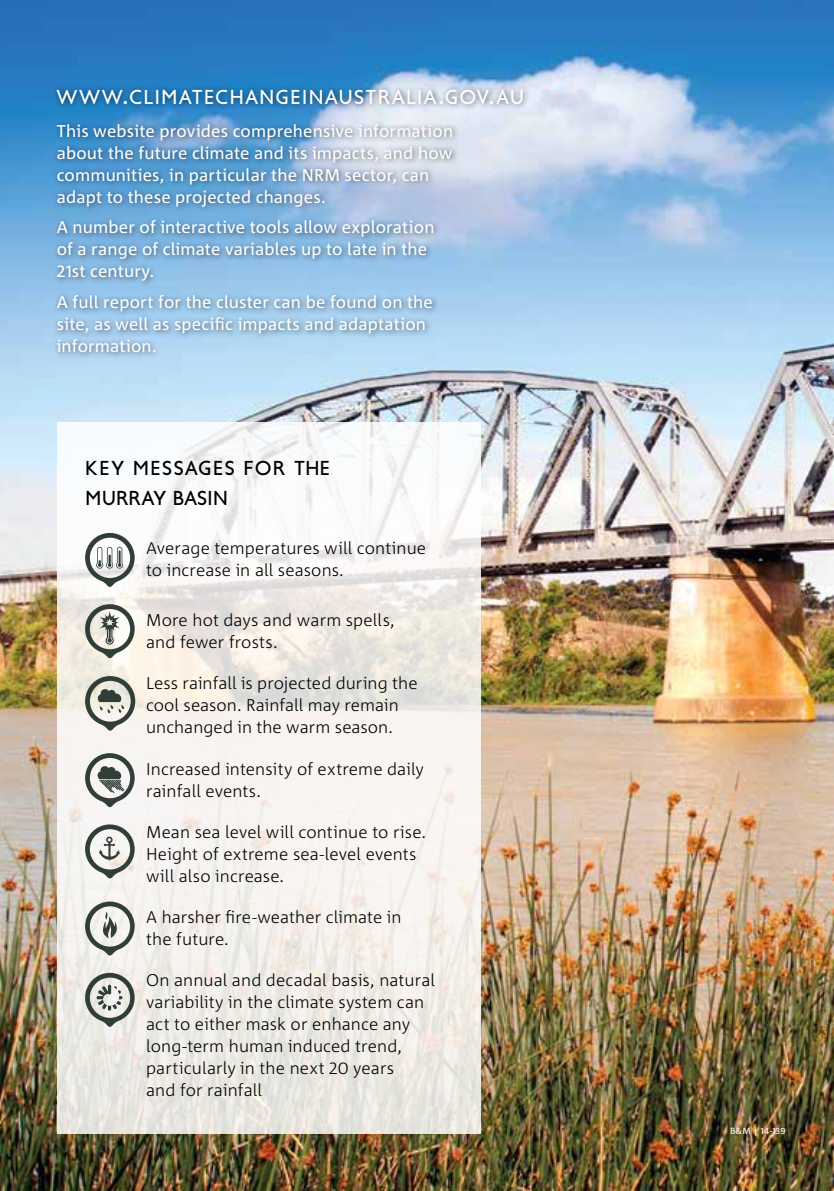
<style>
.page{position:relative;width:834px;height:1191px;background:#fff}
.page>*{position:absolute;margin:0;border:0;box-sizing:border-box;transform-origin:0 0}
.t1{font:24px "Boysen";letter-spacing:.05em;color:#fff}
.t2{font:24px/30px "Boysen";letter-spacing:.025em;color:#000}
.t3{font:300 17px/22px "Corpid C1";letter-spacing:.005em;color:#000}
.t4{font:17px/22px "Corpid C1";letter-spacing:.01em;color:#fff}
.t5{font:9px "Corpid C1";color:#fff}
.s1{font-family:"Corpid C1"}
</style>
<div class="page">
<img style="left:0;top:0;width:833px;height:1191px">
<svg style="left:57px;top:422px;width:423px;height:712px;fill:#f6f3ee"></svg>
<svg style="left:85px;top:533px;width:50px;height:54px"></svg>
<svg style="left:85px;top:604px;width:50px;height:54px"></svg>
<svg style="left:85px;top:676px;width:50px;height:55px"></svg>
<svg style="left:85px;top:753px;width:50px;height:54px"></svg>
<svg style="left:85px;top:824px;width:50px;height:54px"></svg>
<svg style="left:85px;top:901px;width:50px;height:54px"></svg>
<svg style="left:85px;top:972px;width:50px;height:55px;background:#b1b4ae"></svg>
<div style="left:53px;top:120px;width:407px;height:239px;background:#000;opacity:.55"></div>
<div style="left:52px;top:84px;width:477px;height:26px;background:#000;opacity:.6"></div>
<h1 class="t1" style="left:57px;top:85px;width:469px">WWW<span class="s1">.</span>CLIMATECHANGEINAUSTRALIA<span class="s1">.</span>GOV<span class="s1">.</span>AU</h1>
<p class="t4" style="left:57px;top:119px;width:398px">This website provides comprehensive information about the future climate and its impacts, and how communities, in particular the NRM sector, can adapt to these projected changes.</p>
<p class="t4" style="left:57px;top:216px;width:379px">A number of interactive tools allow exploration of a range of climate variables up to late in the<br>21st century.</p>
<p class="t4" style="left:57px;top:290px;width:378px">A full report for the cluster can be found on the site, as well as specific impacts and adaptation information.</p>
<h1 class="t2" style="left:85px;top:453px;width:247px">KEY MESSAGES FOR THE<br>MURRAY BASIN</h1>
<p class="t3" style="left:146px;top:537px;width:281px">Average temperatures will continue to increase in all seasons.</p>
<p class="t3" style="left:146px;top:608px;width:250px">More hot days and warm spells, and fewer frosts.</p>
<p class="t3" style="left:146px;top:672px;width:273px">Less rainfall is projected during the cool season. Rainfall may remain unchanged in the warm season.</p>
<p class="t3" style="left:146px;top:757px;width:279px">Increased intensity of extreme daily rainfall events.</p>
<p class="t3" style="left:146px;top:820px;width:281px">Mean sea level will continue to rise.<br>Height of extreme sea-level events will also increase.</p>
<p class="t3" style="left:146px;top:905px;width:257px">A harsher fire-weather climate in the future.</p>
<p class="t3" style="left:146px;top:968px;width:290px">On annual and decadal basis, natural variability in the climate system can act to either mask or enhance any long-term human induced trend, particularly in the next 20 years<br>and for rainfall</p>
<p class="t5" style="left:730px;top:1125px;width:57px">B&amp;M | 14-139</p>
</div>
